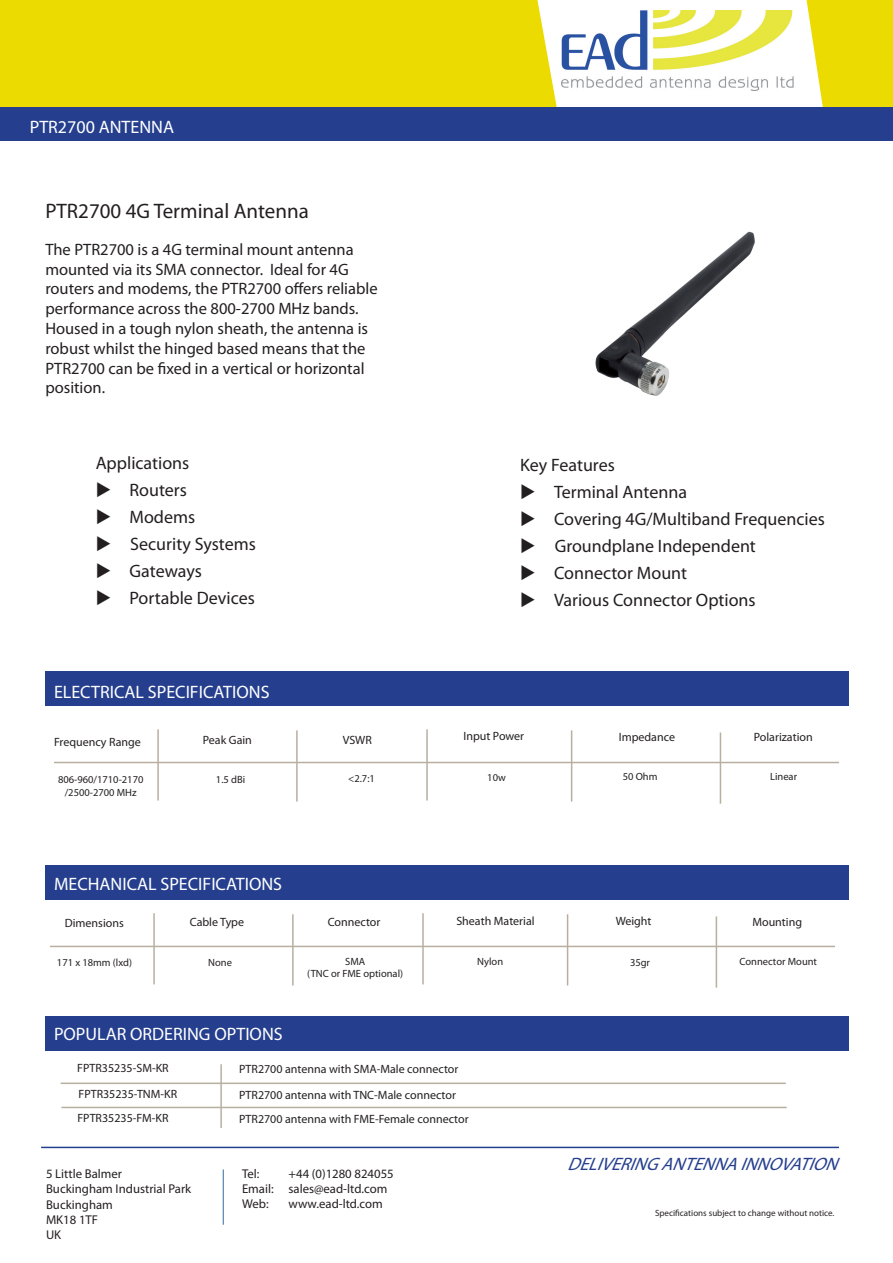
<style>
.page{position:relative;width:893px;height:1263px;background:#fff}
.page>*{position:absolute;margin:0;border:0;box-sizing:border-box;transform-origin:0 0}
.t1{font:21px "Myriad Pro";color:#231f20}
.t2{font:18px "Myriad Pro";color:#231f20}
.t3{font:18px "Myriad Pro";color:#fff}
.t4{font:italic 18px "Myriad Pro";color:#253f8e}
.t5{font:16.5px/19.8px "Myriad Pro";color:#231f20}
.t6{font:12.75px/15.3px "Myriad Pro";color:#231f20}
.t7{font:12px/25px "Myriad Pro";color:#231f20}
.t8{font:10.5px/12.6px "Myriad Pro";color:#231f20;text-align:center}
.t9{font:9px "Myriad Pro";color:#231f20}
</style>
<div class="page">
<hr style="left:223px;top:1169px;width:1px;height:56px;background:#316a9f">
<hr style="left:41px;top:1147px;width:798px;height:1px;background:#253f8e">
<div style="left:0;top:0;width:893px;height:110px;background:#ebdb01"></div>
<svg style="left:535px;top:0;width:317px;height:141px"></svg>
<div style="left:0;top:107px;width:893px;height:33px;background:#253f8e"></div>
<img style="left:561px;top:10px;width:238px;height:81px">
<div style="left:45px;top:672px;width:804px;height:34px;background:#253f8e"></div>
<div style="left:45px;top:865px;width:804px;height:34px;background:#253f8e"></div>
<div style="left:45px;top:1016px;width:804px;height:34px;background:#253f8e"></div>
<img style="left:595px;top:231px;width:160px;height:165px">
<hr style="left:54px;top:762px;width:785px;height:1px;background:#b8afa1">
<hr style="left:157px;top:729px;width:2px;height:71px;background:#b8afa1">
<hr style="left:296px;top:730px;width:2px;height:71px;background:#b8afa1">
<hr style="left:426px;top:729px;width:2px;height:71px;background:#b8afa1">
<hr style="left:571px;top:730px;width:1px;height:71px;background:#b8afa1">
<hr style="left:720px;top:732px;width:1px;height:72px;background:#b8afa1">
<hr style="left:50px;top:946px;width:785px;height:1px;background:#b8afa1">
<hr style="left:153px;top:913px;width:2px;height:71px;background:#b8afa1">
<hr style="left:292px;top:914px;width:2px;height:71px;background:#b8afa1">
<hr style="left:422px;top:913px;width:2px;height:71px;background:#b8afa1">
<hr style="left:567px;top:914px;width:1px;height:71px;background:#b8afa1">
<hr style="left:716px;top:916px;width:1px;height:72px;background:#b8afa1">
<hr style="left:61px;top:1082px;width:725px;height:2px;background:#b8afa1">
<hr style="left:61px;top:1107px;width:726px;height:1px;background:#b8afa1">
<hr style="left:220px;top:1064px;width:2px;height:64px;background:#b8afa1">
<p class="t3" style="left:30px;top:115px;width:146px">PTR2700 ANTENNA</p>
<p class="t1" style="left:45px;top:198px;width:265px">PTR2700 4G Terminal Antenna</p>
<p class="t5" style="left:45px;top:239px;width:334px">The PTR2700 is a 4G terminal mount antenna mounted via its SMA connector. Ideal for 4G routers and modems, the PTR2700 offers reliable performance across the 800-2700 MHz bands.<br>Housed in a tough nylon sheath, the antenna is robust whilst the hinged based means that the PTR2700 can be fixed in a vertical or horizontal position.</p>
<p class="t2" style="left:96px;top:451px;width:95px">Applications</p>
<p class="t2" style="left:96px;top:478px;width:93px">◆ Routers</p>
<p class="t2" style="left:96px;top:505px;width:101px">◆ Modems</p>
<p class="t2" style="left:96px;top:532px;width:162px">◆ Security Systems</p>
<p class="t2" style="left:96px;top:559px;width:108px">◆ Gateways</p>
<p class="t2" style="left:96px;top:586px;width:161px">◆ Portable Devices</p>
<p class="t3" style="left:54px;top:681px;width:217px">ELECTRICAL SPECIFICATIONS</p>
<p class="t2" style="left:520px;top:454px;width:96px">Key Features</p>
<p class="t2" style="left:520px;top:481px;width:168px">◆ Terminal Antenna</p>
<p class="t2" style="left:520px;top:508px;width:306px">◆ Covering 4G/Multiband Frequencies</p>
<p class="t2" style="left:520px;top:535px;width:237px">◆ Groundplane Independent</p>
<p class="t2" style="left:520px;top:562px;width:168px">◆ Connector Mount</p>
<p class="t2" style="left:520px;top:589px;width:237px">◆ Various Connector Options</p>
<p class="t7" style="left:54px;top:729px;width:88px">Frequency Range</p>
<p class="t7" style="left:203px;top:727px;width:51px">Peak Gain</p>
<p class="t7" style="left:343px;top:728px;width:31px">VSWR</p>
<p class="t7" style="left:463px;top:724px;width:62px">Input Power</p>
<p class="t7" style="left:619px;top:724px;width:58px">Impedance</p>
<p class="t7" style="left:754px;top:724px;width:60px">Polarization</p>
<p class="t8" style="left:58px;top:773px;width:87px">806-960/1710-2170 /2500-2700 MHz</p>
<p class="t8" style="left:216px;top:773px;width:31px">1.5 dBi</p>
<p class="t3" style="left:54px;top:872px;width:230px">MECHANICAL SPECIFICATIONS</p>
<p class="t8" style="left:348px;top:772px;width:28px">&lt;2.7:1</p>
<p class="t8" style="left:623px;top:770px;width:36px">50 Ohm</p>
<p class="t8" style="left:770px;top:770px;width:28px">Linear</p>
<p class="t8" style="left:487px;top:771px;width:20px">10w</p>
<p class="t7" style="left:65px;top:910px;width:61px">Dimensions</p>
<p class="t7" style="left:190px;top:909px;width:56px">Cable Type</p>
<p class="t7" style="left:328px;top:909px;width:54px">Connector</p>
<p class="t7" style="left:456px;top:908px;width:80px">Sheath Material</p>
<p class="t7" style="left:616px;top:908px;width:37px">Weight</p>
<p class="t7" style="left:752px;top:909px;width:51px">Mounting</p>
<p class="t8" style="left:57px;top:956px;width:77px">171 x 18mm (lxd)</p>
<p class="t8" style="left:477px;top:955px;width:28px">Nylon</p>
<p class="t8" style="left:630px;top:956px;width:22px">35gr</p>
<p class="t8" style="left:208px;top:956px;width:25px">None</p>
<p class="t8" style="left:307px;top:955px;width:97px">SMA<br>(TNC or FME optional)</p>
<p class="t8" style="left:739px;top:955px;width:79px">Connector Mount</p>
<p class="t3" style="left:54px;top:1023px;width:230px">POPULAR ORDERING OPTIONS</p>
<p class="t7" style="left:77px;top:1055px;width:93px">FPTR35235-SM-KR</p>
<p class="t7" style="left:239px;top:1056px;width:231px">PTR2700 antenna with SMA-Male connector<br>PTR2700 antenna with TNC-Male connector<br>PTR2700 antenna with FME-Female connector</p>
<p class="t7" style="left:77px;top:1081px;width:101px;line-height:24.5px">FPTR35235-TNM-KR<br>FPTR35235-FM-KR</p>
<p class="t6" style="left:46px;top:1166px;width:147px">5 Little Balmer<br>Buckingham Industrial Park<br>Buckingham<br>MK18 1TF<br>UK</p>
<p class="t6" style="left:242px;top:1165px;width:19px">Tel:</p>
<p class="t6" style="left:242px;top:1165px;width:153px;text-indent:46px">+44 (0)1280 824055<br>Email: sales@ead-ltd.com<br>Web:</p>
<p class="t6" style="left:289px;top:1196px;width:96px">www.ead-ltd.com</p>
<p class="t4" style="left:567px;top:1153px;width:280px">DELIVERINGANTENNAINNOVATION</p>
<p class="t9" style="left:655px;top:1207px;width:181px">Specifications subject to change without notice.</p>
</div>
